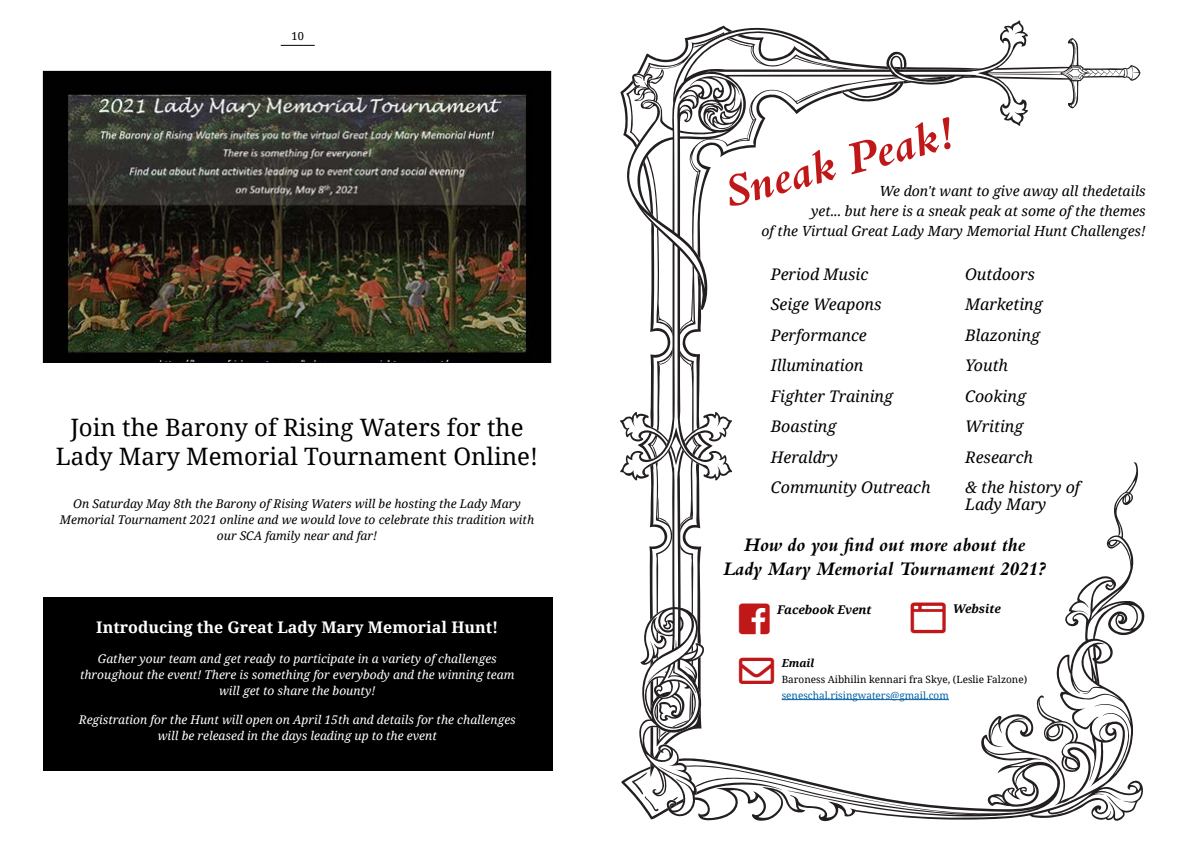
<style>
.page{position:relative;width:1191px;height:842px;background:#fff}
.page>*{position:absolute;margin:0;border:0;box-sizing:border-box;transform-origin:0 0}
.t1{font:italic 700 48px "Bembo MT Pro";color:#c01718}
.t2{font:24px/28.8px "Noto Serif";color:#000;text-align:center}
.t3{font:italic 700 20px/24px "Bembo MT Pro";color:#000;text-align:center}
.t4{font:italic 16px/30.5px "Noto Serif";color:#000}
.t5{font:700 16px "Noto Serif";color:#fff}
.t6{font:italic 14px/20px "Noto Serif";color:#000;text-align:right}
.t7{font:italic 12px/16px "Noto Serif";color:#fff;text-align:center}
.t8{font:italic 12px/16px "Noto Serif";color:#000;text-align:center}
.t9{font:italic 700 12px "Noto Serif";color:#000}
.t10{font:italic 700 11px "Noto Serif";color:#000}
.t11{font:11px "Noto Serif";color:#000}
.t12{font:10px "Noto Serif";color:#000}
.t13{font:10px "Noto Serif";color:#005fa3}
</style>
<div class="page">
<hr style="left:281px;top:45px;width:34px;height:1px;background:#000">
<svg style="left:649px;top:606px;width:495px;height:215px"></svg>
<svg style="left:732px;top:38px;width:408px;height:739px"></svg>
<svg style="left:621px;top:481px;width:111px;height:336px"></svg>
<svg style="left:620px;top:20px;width:408px;height:461px"></svg>
<svg style="left:841px;top:81px;width:63px;height:21px"></svg>
<img style="left:42px;top:70px;width:510px;height:293px">
<div style="left:43px;top:598px;width:509px;height:173px;background:#000"></div>
<div style="left:739px;top:595px;width:141px;height:50px;background:#fff"></div>
<div style="left:906px;top:594px;width:103px;height:49px;background:#fff"></div>
<hr style="left:781px;top:699px;width:167px;height:1px;background:#005fa3">
<svg style="left:739px;top:657px;width:35px;height:27px"></svg>
<p class="t11" style="left:291px;top:29px;width:14px">10</p>
<h2 class="t2" style="left:56px;top:412px;width:483px">Join the Barony of Rising Waters for the<br>Lady Mary Memorial Tournament Online!</h2>
<p class="t8" style="left:60px;top:495px;width:476px">On Saturday May 8th the Barony of Rising Waters will be hosting the Lady Mary<br>Memorial Tournament 2021 online and we would love to celebrate this tradition with our SCA family near and far!</p>
<h3 class="t5" style="left:96px;top:616px;width:403px">Introducing the Great Lady Mary Memorial Hunt!</h3>
<p class="t7" style="left:80px;top:650px;width:436px">Gather your team and get ready to participate in a variety of challenges throughout the event! There is something for everybody and the winning team will get to share the bounty!</p>
<p class="t7" style="left:79px;top:712px;width:438px">Registration for the Hunt will open on April 15th and details for the challenges will be released in the days leading up to the event</p>
<h1 class="t1" style="left:717px;top:166px;width:237px;rotate:-15deg">Sneak Peak!</h1>
<p class="t6" style="left:761px;top:180px;width:386px">We don't want to give away all thedetails<br>yet... but here is a sneak peak at some of the themes<br>of the Virtual Great Lady Mary Memorial Hunt Challenges!</p>
<h3 class="t4" style="left:771px;top:258px;width:161px">Period Music<br>Seige Weapons<br>Performance<br>Illumination<br>Fighter Training<br>Boasting<br>Heraldry<br>Community Outreach</h3>
<h3 class="t4" style="left:965px;top:258px;width:116px">Outdoors<br>Marketing<br>Blazoning<br>Youth<br>Cooking<br>Writing<br>Research<br>&amp; the history of</h3>
<h3 class="t4" style="left:965px;top:489px;width:83px">Lady Mary</h3>
<h3 class="t3" style="left:723px;top:533px;width:325px">How do you find out more about the<br>Lady Mary Memorial Tournament 2021?</h3>
<p class="t9" style="left:777px;top:602px;width:96px">Facebook Event</p>
<p class="t9" style="left:953px;top:600px;width:49px">Website</p>
<p class="t10" style="left:781px;top:655px;width:34px">Email</p>
<p class="t12" style="left:781px;top:672px;width:247px">Baroness Aibhilin kennari fra Skye, (Leslie Falzone)</p>
<p class="t13" style="left:781px;top:688px;width:169px">seneschal.risingwaters@gmail.com</p>
</div>
